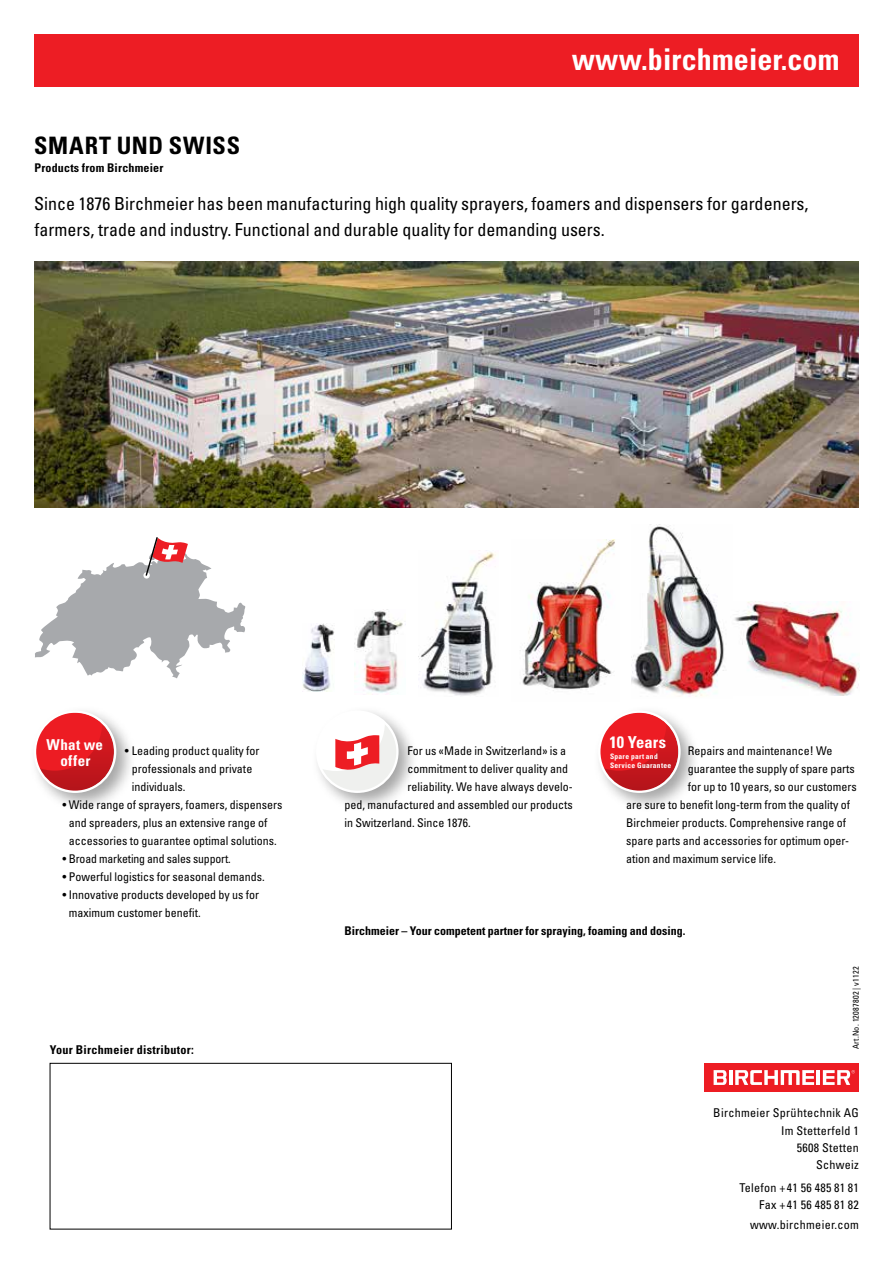
<style>
.page{position:relative;width:893px;height:1263px;background:#fff}
.page>*{position:absolute;margin:0;border:0;box-sizing:border-box;transform-origin:0 0}
.t1{font:700 condensed 30px "Univers LT Std";letter-spacing:.005em;color:#fff}
.t2{font:700 condensed 24px "Univers LT Std";letter-spacing:.035em;color:#000}
.t3{font:condensed 18px/25.5px "Univers LT Std";color:#000}
.t4{font:700 condensed 16.5px "Univers LT Std";color:#fff}
.t5{font:700 condensed 15px/16.5px "Univers LT Std";letter-spacing:.025em;color:#fff;text-align:center}
.t6{font:condensed 12.15px/17.4px "Univers LT Std";letter-spacing:.025em;color:#000;text-align:right}
.t7{font:700 condensed 12.15px "Univers LT Std";letter-spacing:.025em;color:#000}
.t8{font:condensed 12px/18px "Univers LT Std";color:#000}
.t9{font:700 condensed 12px "Univers LT Std";color:#000}
.t10{font:condensed 8.25px "Univers LT Std";letter-spacing:.025em;color:#000}
.t11{font:700 condensed 7.5px/8.4px "Univers LT Std";letter-spacing:.035em;color:#fff}
</style>
<div class="page">
<div style="left:34px;top:34px;width:825px;height:52px;background:#ed1d24"></div>
<div style="left:705px;top:1063px;width:154px;height:29px;background:#ed1c23"></div>
<hr style="left:817px;top:1070px;width:3px;height:15px;background:#fff">
<hr style="left:729px;top:1070px;width:3px;height:15px;background:#fff">
<svg style="left:735px;top:1070px;width:79px;height:15px"></svg>
<svg style="left:714px;top:1070px;width:13px;height:15px"></svg>
<svg style="left:823px;top:1070px;width:32px;height:15px"></svg>
<div style="left:50px;top:1063px;width:402px;height:166px;border:1px solid #000"></div>
<img style="left:34px;top:261px;width:825px;height:247px">
<div style="left:593px;top:705px;width:108px;height:108px;background:#000;opacity:.35"></div>
<svg style="left:599px;top:712px;width:79px;height:79px;background:#e0494f"></svg>
<div style="left:598px;top:710px;width:83px;height:83px;border:2px solid #fff;border-radius:50%"></div>
<div style="left:311px;top:705px;width:108px;height:108px;background:#000;opacity:.35"></div>
<div style="left:29px;top:705px;width:107px;height:108px;background:#000;opacity:.35"></div>
<svg style="left:35px;top:712px;width:79px;height:79px;background:#df494e"></svg>
<div style="left:34px;top:710px;width:82px;height:83px;border:2px solid #fff;border-radius:50%"></div>
<svg style="left:317px;top:712px;width:80px;height:80px"></svg>
<svg style="left:35px;top:537px;width:211px;height:141px"></svg>
<img style="left:303px;top:623px;width:31px;height:69px">
<img style="left:355px;top:609px;width:48px;height:86px">
<img style="left:520px;top:540px;width:95px;height:151px">
<img style="left:632px;top:524px;width:93px;height:173px">
<img style="left:418px;top:552px;width:78px;height:144px">
<img style="left:734px;top:601px;width:126px;height:94px">
<h1 class="t1" style="left:572px;top:41px;width:269px">www.birchmeier.com</h1>
<h2 class="t2" style="left:34px;top:130px;width:207px">SMART UND SWISS</h2>
<p class="t9" style="left:35px;top:160px;width:130px">Products from Birchmeier</p>
<h3 class="t3" style="left:34px;top:191px;width:776px">Since 1876 Birchmeier has been manufacturing high quality sprayers, foamers and dispensers for gardeners, farmers, trade and industry. Functional and durable quality for demanding users.</h3>
<p class="t5" style="left:47px;top:736px;width:58px">What we offer</p>
<p class="t8" style="left:407px;top:741px;width:160px">For us «Made in Switzerland» is a</p>
<p class="t8" style="left:407px;top:759px;width:162px">commitment to deliver quality and</p>
<p class="t8" style="left:407px;top:777px;width:167px">reliability. We have always develo-</p>
<p class="t8" style="left:344px;top:795px;width:230px">ped, manufactured and assembled our products</p>
<p class="t8" style="left:344px;top:813px;width:128px">in Switzerland. Since 1876.</p>
<p class="t8" style="left:132px;top:741px;width:129px;text-indent:-7px">• Leading product quality for professionals and private individuals.</p>
<p class="t8" style="left:69px;top:795px;width:215px;text-indent:-6px">• Wide range of sprayers, foamers, dispensers and spreaders, plus an extensive range of accessories to guarantee optimal solutions.</p>
<p class="t8" style="left:62px;top:849px;width:170px">• Broad marketing and sales support.</p>
<p class="t8" style="left:62px;top:867px;width:204px">• Powerful logistics for seasonal demands.</p>
<p class="t8" style="left:69px;top:885px;width:192px;text-indent:-6px">• Innovative products developed by us for maximum customer benefit.</p>
<h3 class="t4" style="left:610px;top:732px;width:58px">10 Years</h3>
<p class="t11" style="left:610px;top:752px;width:63px">Spare part and<br>Service Guarantee</p>
<p class="t8" style="left:688px;top:741px;width:146px">Repairs and maintenance! We</p>
<p class="t8" style="left:688px;top:759px;width:169px">guarantee the supply of spare parts</p>
<p class="t8" style="left:688px;top:777px;width:170px">for up to 10 years, so our customers</p>
<p class="t8" style="left:626px;top:795px;width:226px">are sure to benefit long-term from the quality of</p>
<p class="t8" style="left:626px;top:813px;width:221px">Birchmeier products. Comprehensive range of</p>
<p class="t8" style="left:626px;top:831px;width:224px">spare parts and accessories for optimum oper-</p>
<p class="t8" style="left:626px;top:849px;width:151px">ation and maximum service life.</p>
<p class="t7" style="left:50px;top:1042px;width:146px">Your Birchmeier distributor:</p>
<p class="t9" style="left:344px;top:923px;width:342px">Birchmeier – Your competent partner for spraying, foaming and dosing.</p>
<p class="t10" style="left:851px;top:1049px;width:84px;rotate:-90deg">Art.No. 12087802 | v1122</p>
<p class="t6" style="left:713px;top:1104px;width:147px">Birchmeier Sprühtechnik AG<br>Im Stetterfeld 1<br>5608 Stetten<br>Schweiz</p>
<p class="t6" style="left:739px;top:1178px;width:121px">Telefon +41 56 485 81 81<br>Fax +41 56 485 81 82</p>
<p class="t6" style="left:750px;top:1215px;width:110px">www.birchmeier.com</p>
</div>
